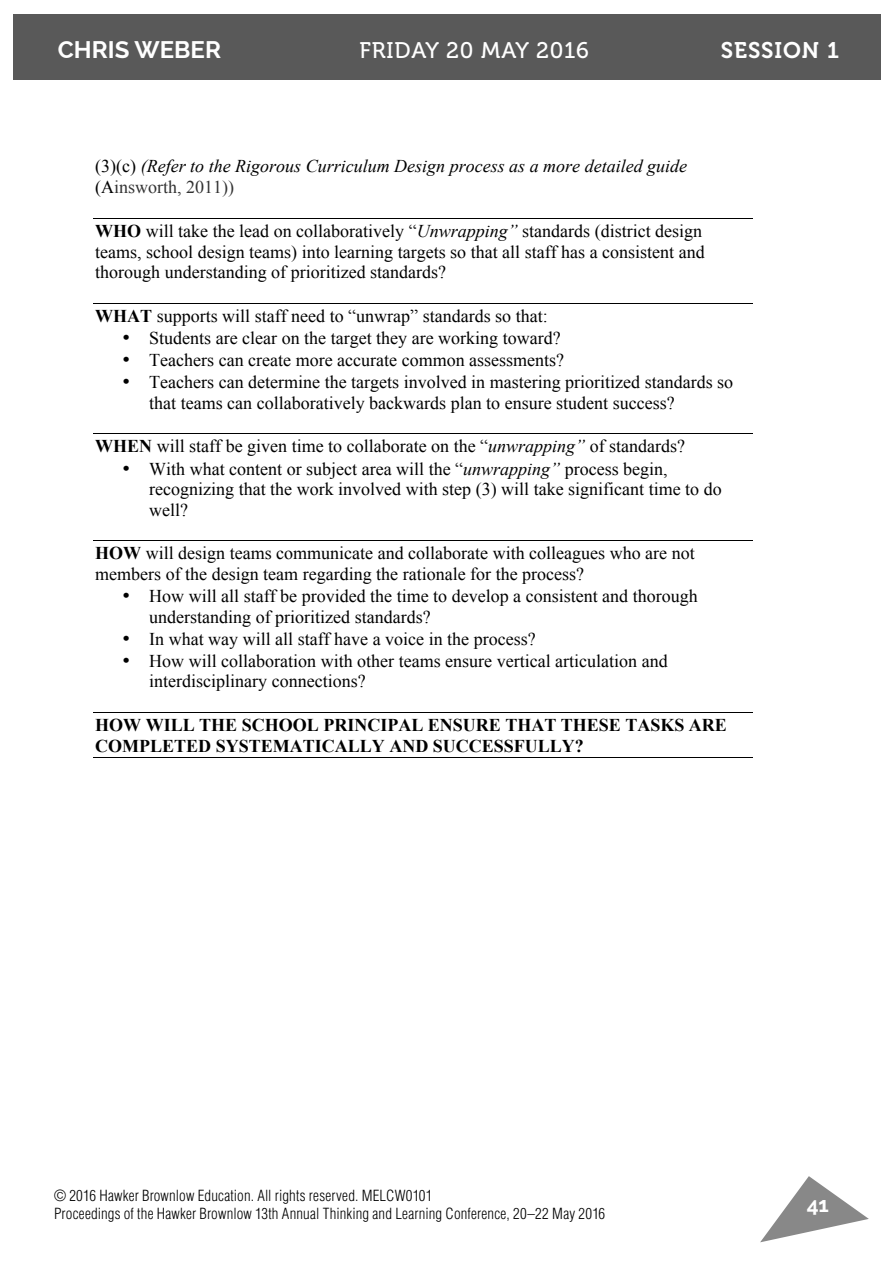
<style>
.page{position:relative;width:893px;height:1263px;background:#fff}
.page>*{position:absolute;margin:0;border:0;box-sizing:border-box;transform-origin:0 0}
.t1{font:700 24px "Raleway";color:#fff}
.t2{font:22.5px "Museo 500";letter-spacing:.04em;color:#fff}
.t3{font:22.5px "Museo 700";letter-spacing:.04em;color:#fff}
.t4{font:700 21px "Raleway";color:#fff}
.t5{font:18px/20.7px "Times New Roman";color:#000}
.t6{font:700 18px/20.9px "Times New Roman";color:#000}
.t7{font:italic 18px/20.9px "Times New Roman";color:#000}
.t8{font:300 condensed 15px/18px "Helvetica LT Std";letter-spacing:.01em;color:#000}
.s1{font-style:normal}
.s2{font-style:normal;color:#323232}
.s3{font-weight:700}
.s4{font-style:italic}
</style>
<div class="page">
<div style="left:13px;top:14px;width:867px;height:65px;background:#595959"></div>
<svg style="left:760px;top:1176px;width:109px;height:66px"></svg>
<hr style="left:93px;top:218px;width:659px;height:1px;background:#000">
<hr style="left:93px;top:303px;width:659px;height:1px;background:#000">
<hr style="left:93px;top:433px;width:659px;height:1px;background:#000">
<hr style="left:93px;top:540px;width:659px;height:1px;background:#000">
<hr style="left:93px;top:712px;width:659px;height:1px;background:#000">
<hr style="left:93px;top:757px;width:659px;height:1px;background:#000">
<h1 class="t1" style="left:58px;top:36px;width:165px">CHRIS WEBER</h1>
<p class="t2" style="left:359px;top:42px;width:231px">FRIDAY 20 MAY 2016</p>
<p class="t3" style="left:721px;top:42px;width:120px">SESSION 1</p>
<p class="t7" style="left:95px;top:156px;width:593px"><span class="s1">(3)(c)</span> (Refer to the Rigorous Curriculum Design process as a more detailed guide <span class="s1">(A</span><span class="s2">insworth, 2011))</span></p>
<p class="t5" style="left:95px;top:220px;width:611px"><span class="s3">WHO</span> will take the lead on collaboratively “<span class="s4">Unwrapping”</span> standards (district design teams, school design teams) into learning targets so that all staff has a consistent and thorough understanding of prioritized standards?</p>
<p class="t5" style="left:95px;top:305px;width:454px"><span class="s3">WHAT</span> supports will staff need to “unwrap” standards so that:</p>
<p class="t5" style="left:122px;top:327px;width:440px">• Students are clear on the target they are working toward?</p>
<p class="t5" style="left:122px;top:349px;width:443px">• Teachers can create more accurate common assessments?</p>
<p class="t5" style="left:149px;top:371px;width:585px;text-indent:-27px">• Teachers can determine the targets involved in mastering prioritized standards so that teams can collaboratively backwards plan to ensure student success?</p>
<p class="t5" style="left:95px;top:435px;width:591px"><span class="s3">WHEN</span> will staff be given time to collaborate on the “<span class="s4">unwrapping”</span> of standards?</p>
<p class="t5" style="left:149px;top:458px;width:574px;text-indent:-27px">• With what content or subject area will the “<span class="s4">unwrapping”</span> process begin, recognizing that the work involved with step (3) will take significant time to do well?</p>
<p class="t5" style="left:95px;top:542px;width:601px"><span class="s3">HOW</span> will design teams communicate and collaborate with colleagues who are not members of the design team regarding the rationale for the process?</p>
<p class="t5" style="left:149px;top:586px;width:550px;text-indent:-27px">• How will all staff be provided the time to develop a consistent and thorough understanding of prioritized standards?</p>
<p class="t5" style="left:122px;top:628px;width:415px">• In what way will all staff have a voice in the process?</p>
<p class="t5" style="left:149px;top:650px;width:520px;text-indent:-27px">• How will collaboration with other teams ensure vertical articulation and interdisciplinary connections?</p>
<p class="t6" style="left:95px;top:714px;width:633px">HOW WILL THE SCHOOL PRINCIPAL ENSURE THAT THESE TASKS ARE<br>COMPLETED SYSTEMATICALLY AND SUCCESSFULLY?</p>
<p class="t8" style="left:54px;top:1189px;width:553px">© 2016 Hawker Brownlow Education. All rights reserved. MELCW0101<br>Proceedings of the Hawker Brownlow 13th Annual Thinking and Learning Conference, 20–22 May 2016</p>
<p class="t4" style="left:807px;top:1193px;width:24px">41</p>
</div>
